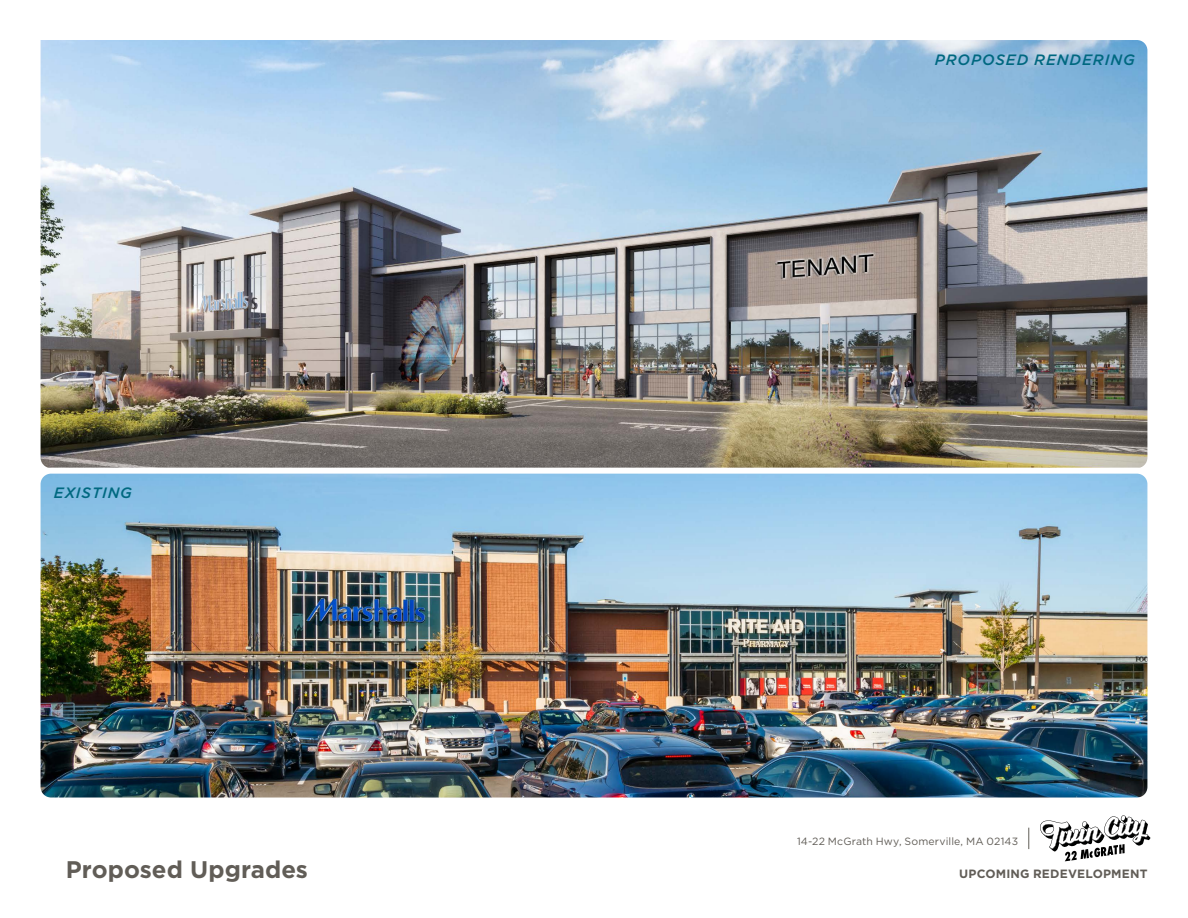
<style>
.page{position:relative;width:1188px;height:918px;background:#fff}
.page>*{position:absolute;margin:0;border:0;box-sizing:border-box;transform-origin:0 0}
.t1{font:700 24px "Gotham";color:#615d57}
.t2{font:italic 500 15px "Gotham";letter-spacing:.06em;color:#006880}
.t3{font:700 12px "Gotham";letter-spacing:.015em;color:#615d57}
.t4{font:10.5px "Gotham";letter-spacing:.015em;color:#615d57}
</style>
<div class="page">
<svg style="left:1029px;top:828px;width:1px;height:21px"></svg>
<svg style="left:1040px;top:815px;width:110px;height:46px"></svg>
<img style="left:42px;top:477px;width:1104px;height:320px">
<img style="left:40px;top:40px;width:1108px;height:437px">
<div style="left:35px;top:468px;width:1118px;height:336px;border:6px solid #fff;border-radius:14px"></div>
<h2 class="t2" style="left:54px;top:483px;width:80px">EXISTING</h2>
<h2 class="t2" style="left:935px;top:50px;width:201px">PROPOSED RENDERING</h2>
<p class="t4" style="left:797px;top:834px;width:223px">14-22 McGrath Hwy, Somerville, MA 02143</p>
<h1 class="t1" style="left:66px;top:854px;width:244px">Proposed Upgrades</h1>
<p class="t3" style="left:959px;top:865px;width:190px">UPCOMING REDEVELOPMENT</p>
</div>
